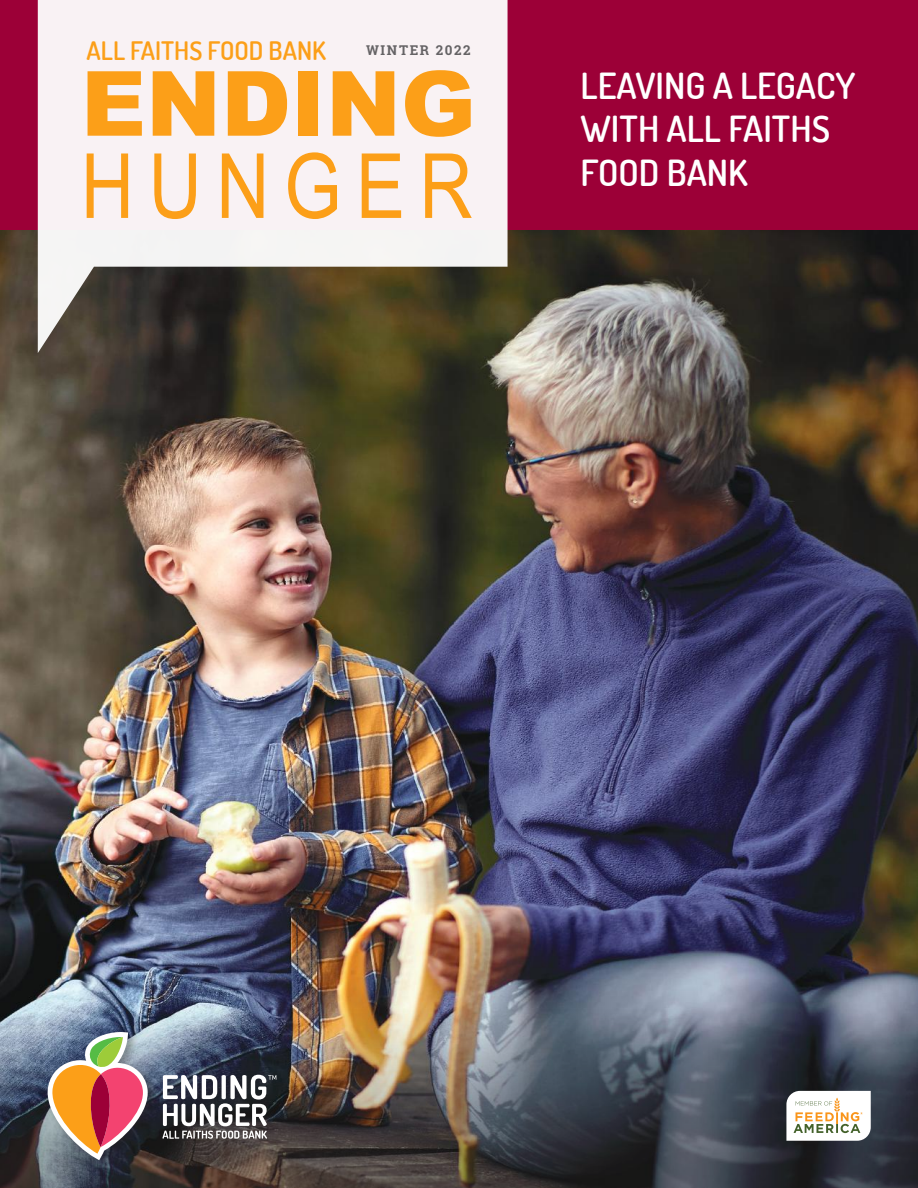
<style>
.page{position:relative;width:918px;height:1188px;background:#fff}
.page>*{position:absolute;margin:0;border:0;box-sizing:border-box;transform-origin:0 0}
.t1{font:900 90px "Arial";color:#fc9f18}
.t2{font:90px "Arial Narrow";letter-spacing:.16em;color:#fc9f18}
.t3{font:600 36px/43.2px "Dosis";color:#fff}
.t4{font:600 25.5px "Dosis";color:#fc9f18}
.t5{font:700 13.5px "Roboto Slab";letter-spacing:.12em;color:#656365}
</style>
<div class="page">
<img style="left:0;top:230px;width:918px;height:779px">
<div style="left:0;top:0;width:918px;height:230px;background:#9c0037"></div>
<svg style="left:38px;top:0;width:470px;height:353px;fill:#f9f2f4"></svg>
<img style="left:0;top:1009px;width:918px;height:179px">
<div style="left:45px;top:1029px;width:244px;height:143px;background:#241f1f;opacity:.37"></div>
<svg style="left:48px;top:1032px;width:100px;height:128px"></svg>
<svg style="left:162px;top:1075px;width:114px;height:64px"></svg>
<svg style="left:786px;top:1091px;width:85px;height:50px"></svg>
<p class="t4" style="left:87px;top:34px;width:241px">ALL FAITHS FOOD BANK</p>
<p class="t5" style="left:366px;top:41px;width:106px">WINTER 2022</p>
<h1 class="t1" style="left:81px;top:38px;width:396px">ENDING</h1>
<h1 class="t2" style="left:81px;top:120px;width:393px">HUNGER</h1>
<p class="t3" style="left:580px;top:64px;width:277px">LEAVING A LEGACY<br>WITH ALL FAITHS<br>FOOD BANK</p>
</div>
